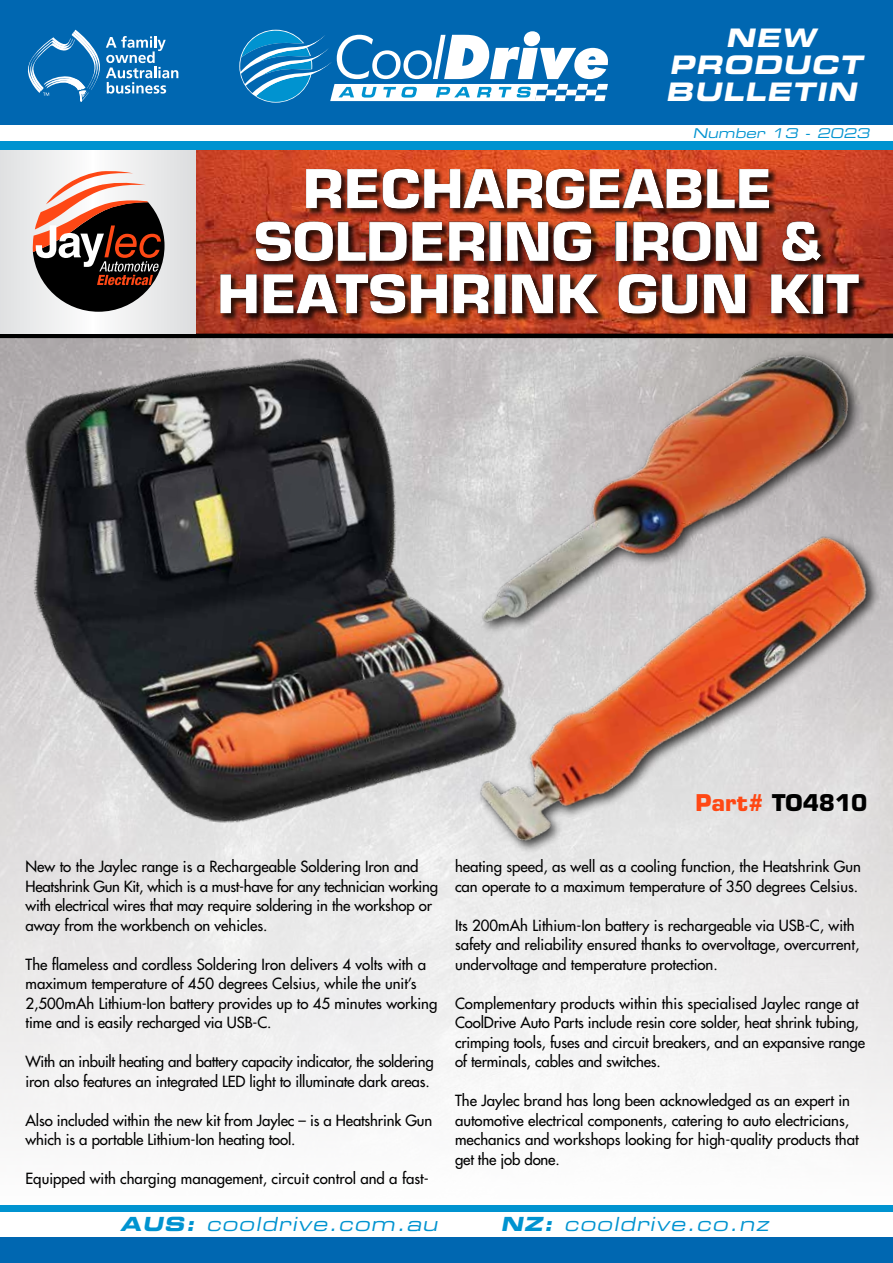
<style>
.page{position:relative;width:893px;height:1263px;background:#fff}
.page>*{position:absolute;margin:0;border:0;box-sizing:border-box;transform-origin:0 0}
.t1{font:700 52.5px/52.5px "Eurostile";letter-spacing:-.01em;color:#fff;text-align:center;scale:1.06 1}
.t2{font:italic 25.5px/27px "Eurostile LT Std Bold Ex 2";color:#fff;text-align:center}
.t3{font:700 22.5px "Eurostile";color:#000}
.t4{font:italic 19.5px "Eurostile LT Std Ex 2";color:#0093d0}
.t5{font:15px/19.5px "Futura";color:#000}
.t6{font:15px/19.5px "Futura";letter-spacing:-.02em;color:#000}
.t7{font:italic 13.5px "Eurostile LT Std Ex 2";color:#0093d0}
.s1{color:#ff4713}
.s2{font-family:"Eurostile LT Std Bold Ex 2"}
</style>
<div class="page">
<img style="left:195px;top:150px;width:698px;height:184px">
<div style="left:195px;top:156px;width:698px;height:171px;background:#000;opacity:.75"></div>
<svg style="left:0;top:150px;width:195px;height:172px"></svg>
<svg style="left:33px;top:171px;width:132px;height:141px"></svg>
<div style="left:0;top:0;width:893px;height:124px;background:#0067b1"></div>
<div style="left:0;top:141px;width:893px;height:9px;background:#0093d0"></div>
<div style="left:0;top:1237px;width:893px;height:26px;background:#0067b1"></div>
<div style="left:0;top:1205px;width:893px;height:7px;background:#0093d0"></div>
<svg style="left:239px;top:29px;width:369px;height:74px"></svg>
<svg style="left:28px;top:30px;width:150px;height:72px"></svg>
<img style="left:0;top:322px;width:561px;height:534px">
<img style="left:435px;top:521px;width:458px;height:337px">
<img style="left:437px;top:327px;width:449px;height:314px">
<h2 class="t2" style="left:666px;top:24px;width:204px">NEW<br>PRODUCT<br>BULLETIN</h2>
<p class="t7" style="left:693px;top:123px;width:181px">Number 13 - 2023</p>
<h1 class="t1" style="left:217px;top:162px;width:607px">RECHARGEABLE<br>SOLDERING IRON &amp;<br>HEATSHRINK GUN KIT</h1>
<h3 class="t3" style="left:695px;top:789px;width:173px"><span class="s1">Part#</span> TO4810</h3>
<p class="t5" style="left:26px;top:857px;width:414px">New to the Jaylec range is a Rechargeable Soldering Iron and Heatshrink Gun Kit, which is a must-have for any technician working with electrical wires that may require soldering in the workshop or away from the workbench on vehicles.</p>
<p class="t5" style="left:26px;top:954px;width:413px">The flameless and cordless Soldering Iron delivers 4 volts with a maximum temperature of 450 degrees Celsius, while the unit’s 2,500mAh Lithium-Ion battery provides up to 45 minutes working time and is easily recharged via USB-C.</p>
<p class="t6" style="left:26px;top:1052px;width:410px">With an inbuilt heating and battery capacity indicator, the soldering iron also features an integrated LED light to illuminate dark areas.</p>
<p class="t5" style="left:26px;top:1110px;width:408px">Also included within the new kit from Jaylec – is a Heatshrink Gun which is a portable Lithium-Ion heating tool.</p>
<p class="t5" style="left:26px;top:1169px;width:405px">Equipped with charging management, circuit control and a fast-</p>
<p class="t5" style="left:455px;top:857px;width:408px">heating speed, as well as a cooling function, the Heatshrink Gun can operate to a maximum temperature of 350 degrees Celsius.</p>
<p class="t5" style="left:455px;top:915px;width:406px">Its 200mAh Lithium-Ion battery is rechargeable via USB-C, with safety and reliability ensured thanks to overvoltage, overcurrent, undervoltage and temperature protection.</p>
<p class="t5" style="left:455px;top:993px;width:411px">Complementary products within this specialised Jaylec range at CoolDrive Auto Parts include resin core solder, heat shrink tubing, crimping tools, fuses and circuit breakers, and an expansive range of terminals, cables and switches.</p>
<p class="t5" style="left:455px;top:1091px;width:405px">The Jaylec brand has long been acknowledged as an expert in automotive electrical components, catering to auto electricians, mechanics and workshops looking for high-quality products that get the job done.</p>
<h3 class="t4" style="left:120px;top:1211px;width:323px"><span class="s2">AUS:</span> cooldrive.com.au</h3>
<h3 class="t4" style="left:501px;top:1211px;width:274px"><span class="s2">NZ:</span> cooldrive.co.nz</h3>
</div>
